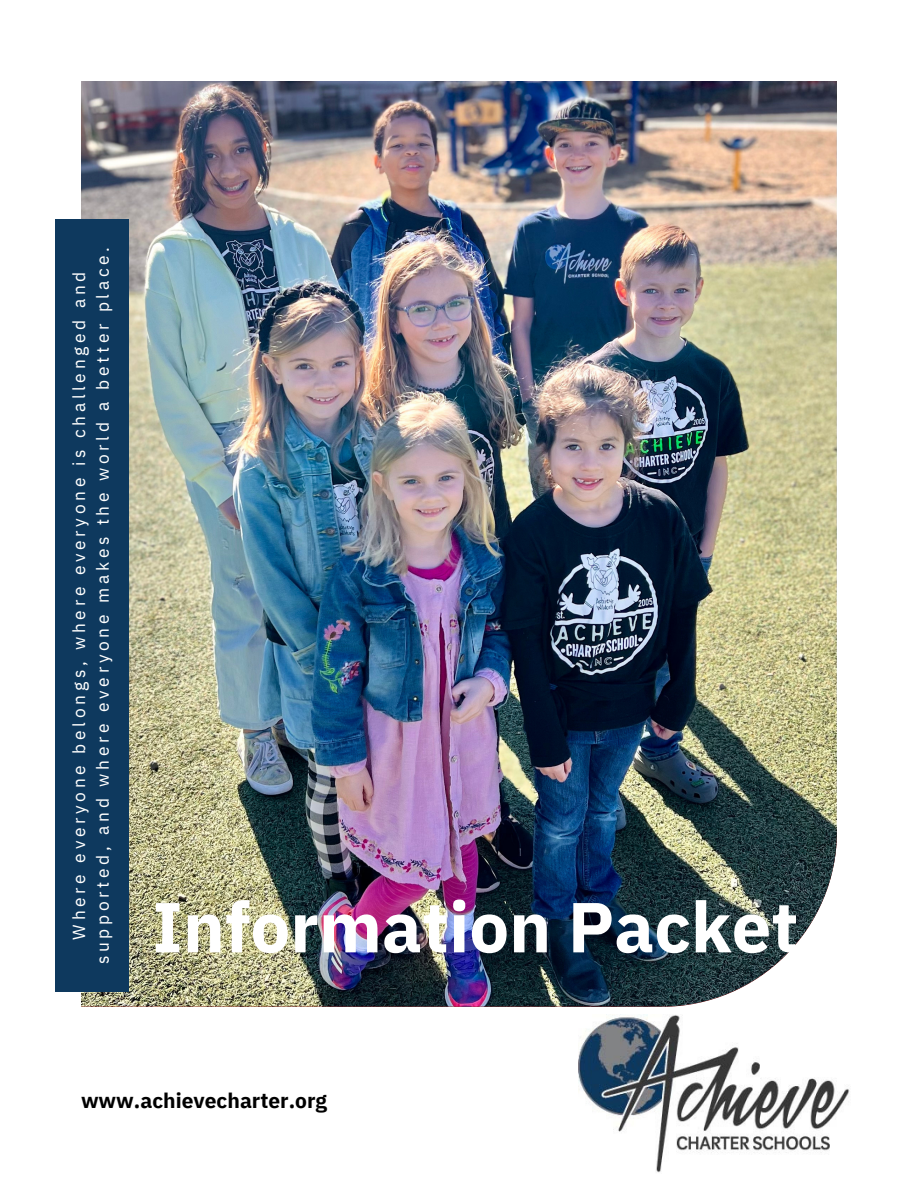
<style>
.page{position:relative;width:918px;height:1188px;background:#fff}
.page>*{position:absolute;margin:0;border:0;box-sizing:border-box;transform-origin:0 0}
.t1{font:700 70.65px "IBM Plex Sans";color:#fff}
.t2{font:700 21px "IBM Plex Sans";color:#000}
.t3{font:17.4px/23.5px "IBM Plex Sans";letter-spacing:.215em;color:#fff;text-align:center}
</style>
<div class="page">
<img style="left:81px;top:81px;width:756px;height:926px">
<div style="left:55px;top:220px;width:74px;height:771px;background:#0e395e"></div>
<img style="left:579px;top:1015px;width:271px;height:158px">
<p class="t3" style="left:67px;top:964px;width:719px;rotate:-90deg">Where everyone belongs, where everyone is challenged and supported, and where everyone makes the world a better place.</p>
<p class="t1" style="left:152px;top:880px;width:648px">Information Packet</p>
<p class="t2" style="left:81px;top:1087px;width:248px">www.achievecharter.org</p>
</div>
